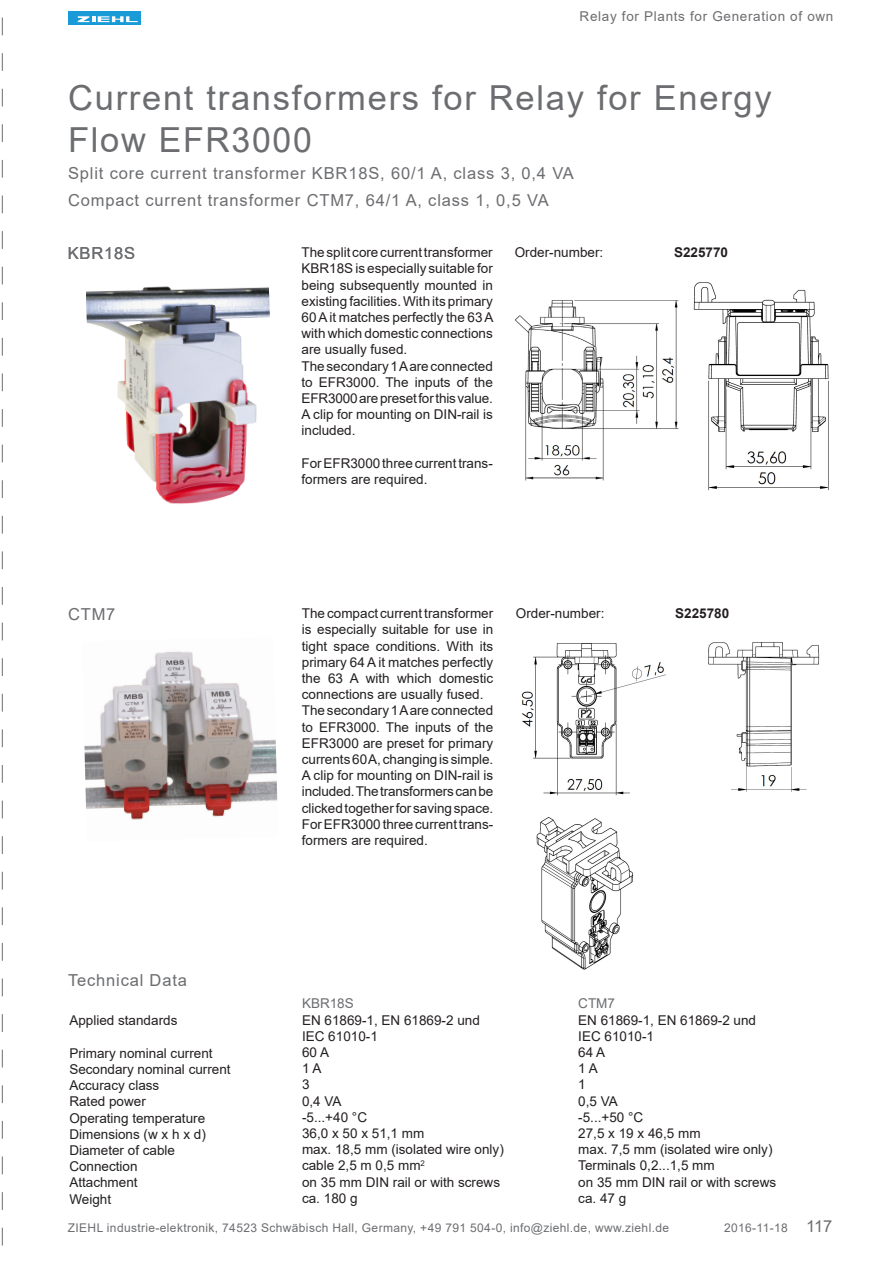
<style>
.page{position:relative;width:893px;height:1263px;background:#fff}
.page>*{position:absolute;margin:0;border:0;box-sizing:border-box;transform-origin:0 0}
.t1{font:34.5px/41.4px "Arial";letter-spacing:.05em;color:#6c6d70}
.t2{font:16.5px "Arial";letter-spacing:.05em;color:#6c6d70}
.t3{font:13.5px/16.2px "Arial";color:#231f20;text-align:justify}
.t4{font:13.5px "Arial";letter-spacing:.05em;color:#6c6d70}
.t5{font:700 13.5px "Arial";color:#231f20}
.t6{font:12px "Arial";letter-spacing:.03em;color:#6c6d70}
</style>
<div class="page">
<div style="left:68px;top:11px;width:72px;height:14px;background:#199bd8"></div>
<svg style="left:78px;top:16px;width:60px;height:6px"></svg>
<svg style="left:2px;top:17px;width:1px;height:1229px"></svg>
<img style="left:86px;top:286px;width:184px;height:218px">
<img style="left:515px;top:300px;width:164px;height:181px">
<img style="left:693px;top:282px;width:136px;height:209px">
<img style="left:84px;top:651px;width:194px;height:169px">
<img style="left:536px;top:817px;width:98px;height:153px">
<img style="left:521px;top:643px;width:145px;height:153px">
<img style="left:708px;top:642px;width:112px;height:150px">
<p class="t4" style="left:580px;top:7px;width:255px">Relay for Plants for Generation of own</p>
<p class="t1" style="left:68px;top:77px;width:705px">Current transformers for Relay for Energy<br>Flow EFR3000</p>
<p class="t2" style="left:68px;top:161px;width:507px">Split core current transformer KBR18S, 60/1 A, class 3, 0,4 VA</p>
<p class="t2" style="left:68px;top:188px;width:482px">Compact current transformer CTM7, 64/1 A, class 1, 0,5 VA</p>
<p class="t2" style="left:68px;top:242px;width:69px">KBR18S</p>
<p class="t3" style="left:301px;top:244px;width:194px">The split core current transformer KBR18S is especially suitable for being subsequently mounted in existing facilities. With its primary 60 A it matches perfectly the 63 A with which domestic connections are usually fused.</p>
<p class="t3" style="left:301px;top:358px;width:193px">The secondary 1 A are connected to EFR3000. The inputs of the EFR3000 are preset for this value.</p>
<p class="t3" style="left:301px;top:406px;width:193px">A clip for mounting on DIN-rail is included.</p>
<p class="t3" style="left:301px;top:455px;width:193px">For EFR3000 three current trans&shy;formers are required.</p>
<p class="t3" style="left:515px;top:244px;width:90px">Order-number:</p>
<p class="t5" style="left:674px;top:243px;width:56px">S225770</p>
<p class="t2" style="left:68px;top:603px;width:49px">CTM7</p>
<p class="t3" style="left:302px;top:605px;width:193px">The compact current transformer is especially suitable for use in tight space conditions. With its primary 64 A it matches perfectly the 63 A with which domestic connections are usually fused.</p>
<p class="t3" style="left:302px;top:702px;width:193px">The secondary 1 A are connected to EFR3000. The inputs of the EFR3000 are preset for primary currents 60 A, changing is simple.</p>
<p class="t3" style="left:302px;top:767px;width:193px">A clip for mounting on DIN-rail is included. The transformers can be clicked together for saving space.</p>
<p class="t3" style="left:302px;top:816px;width:193px">For EFR3000 three current trans&shy;formers are required.</p>
<p class="t3" style="left:516px;top:605px;width:90px">Order-number:</p>
<p class="t5" style="left:675px;top:604px;width:56px">S225780</p>
<p class="t2" style="left:68px;top:969px;width:120px">Technical Data</p>
<p class="t3" style="left:69px;top:1012px;width:110px">Applied standards</p>
<p class="t3" style="left:69px;top:1045px;width:145px">Primary nominal current</p>
<p class="t3" style="left:69px;top:1061px;width:163px">Secondary nominal current</p>
<p class="t3" style="left:69px;top:1077px;width:92px">Accuracy class</p>
<p class="t3" style="left:69px;top:1093px;width:78px">Rated power</p>
<p class="t3" style="left:69px;top:1110px;width:137px">Operating temperature</p>
<p class="t3" style="left:69px;top:1126px;width:138px">Dimensions (w x h x d)</p>
<p class="t3" style="left:69px;top:1142px;width:107px">Diameter of cable</p>
<p class="t3" style="left:69px;top:1158px;width:70px">Connection</p>
<p class="t3" style="left:69px;top:1174px;width:70px">Attachment</p>
<p class="t3" style="left:69px;top:1191px;width:43px">Weight</p>
<p class="t4" style="left:302px;top:994px;width:53px">KBR18S</p>
<p class="t3" style="left:302px;top:1012px;width:179px">EN 61869-1, EN 61869-2 und</p>
<p class="t3" style="left:302px;top:1028px;width:77px">IEC 61010-1</p>
<p class="t3" style="left:302px;top:1044px;width:29px">60 A</p>
<p class="t3" style="left:302px;top:1060px;width:21px">1 A</p>
<p class="t3" style="left:302px;top:1076px;width:9px">3</p>
<p class="t3" style="left:302px;top:1093px;width:41px">0,4 VA</p>
<p class="t3" style="left:302px;top:1109px;width:67px">-5...+40 °C</p>
<p class="t3" style="left:302px;top:1125px;width:124px">36,0 x 50 x 51,1 mm</p>
<p class="t3" style="left:302px;top:1141px;width:203px">max. 18,5 mm (isolated wire only)</p>
<p class="t3" style="left:302px;top:1157px;width:124px">cable 2,5 m 0,5 mm<sup>2</sup></p>
<p class="t3" style="left:302px;top:1174px;width:200px">on 35 mm DIN rail or with screws</p>
<p class="t3" style="left:302px;top:1190px;width:57px">ca. 180 g</p>
<p class="t4" style="left:578px;top:994px;width:38px">CTM7</p>
<p class="t3" style="left:578px;top:1012px;width:179px">EN 61869-1, EN 61869-2 und</p>
<p class="t3" style="left:578px;top:1028px;width:77px">IEC 61010-1</p>
<p class="t3" style="left:578px;top:1044px;width:29px">64 A</p>
<p class="t3" style="left:578px;top:1060px;width:21px">1 A</p>
<p class="t3" style="left:578px;top:1076px;width:9px">1</p>
<p class="t3" style="left:578px;top:1093px;width:41px">0,5 VA</p>
<p class="t3" style="left:578px;top:1109px;width:67px">-5...+50 °C</p>
<p class="t3" style="left:578px;top:1125px;width:124px">27,5 x 19 x 46,5 mm</p>
<p class="t3" style="left:578px;top:1141px;width:196px">max. 7,5 mm (isolated wire only)</p>
<p class="t3" style="left:578px;top:1157px;width:138px">Terminals 0,2...1,5 mm</p>
<p class="t3" style="left:578px;top:1174px;width:200px">on 35 mm DIN rail or with screws</p>
<p class="t3" style="left:578px;top:1190px;width:50px">ca. 47 g</p>
<p class="t6" style="left:68px;top:1219px;width:603px">ZIEHL industrie-elektronik, 74523 Schwäbisch Hall, Germany, +49 791 504-0, info@ziehl.de, www.ziehl.de</p>
<p class="t2" style="left:806px;top:1215px;width:28px">117</p>
<p class="t6" style="left:724px;top:1220px;width:65px">2016-11-18</p>
</div>
